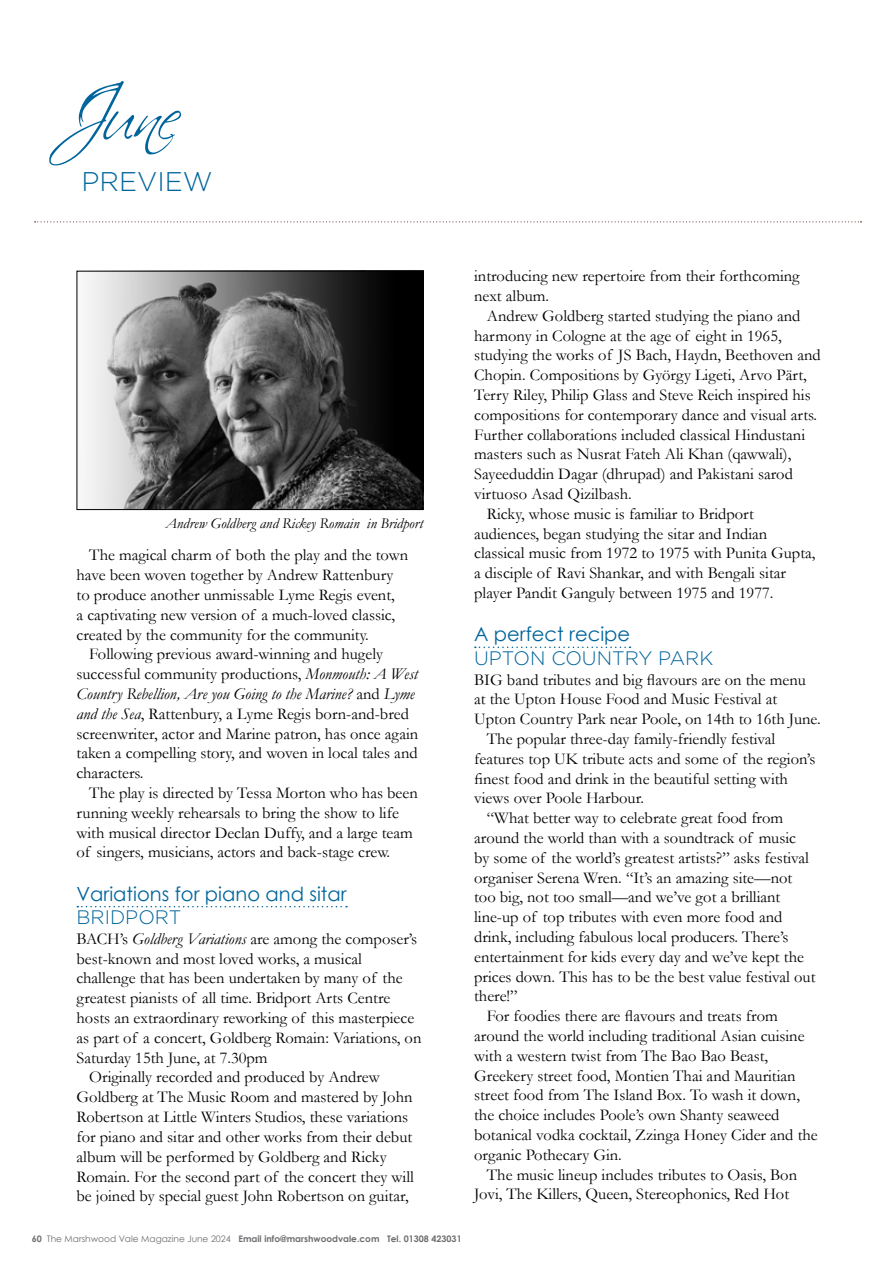
<style>
.page{position:relative;width:893px;height:1263px;background:#fff}
.page>*{position:absolute;margin:0;border:0;box-sizing:border-box;transform-origin:0 0}
.t1{font:90px "Ballroom Waltz";color:#00659c}
.t2{font:300 27px "Gotham";color:#00659c}
.t3{font:19.5px "Century Gothic";color:#00659c}
.t4{font:300 19.5px "Gotham";color:#00659c}
.t5{font:16.5px/19.8px "Garamond";color:#000}
.t6{font:italic 16.5px "Garamond";color:#000}
.t7{font:italic 15px "Garamond";color:#000}
.t8{font:700 9px "Century Gothic";color:#6d6e71}
.s1{font-style:italic}
.s2{font-style:normal}
.s3{font-weight:400}
</style>
<div class="page">
<svg style="left:77px;top:906px;width:270px;height:1px"></svg>
<svg style="left:475px;top:646px;width:155px;height:2px"></svg>
<svg style="left:35px;top:221px;width:827px;height:1px"></svg>
<img style="left:86px;top:273px;width:335px;height:235px">
<div style="left:77px;top:271px;width:346px;height:239px;border:1px solid #000"></div>
<h1 class="t1" style="left:64px;top:56px;width:116px">June</h1>
<h2 class="t2" style="left:81px;top:164px;width:133px">PREVIEW</h2>
<p class="t7" style="left:165px;top:513px;width:259px">Andrew Goldberg and Rickey Romain in Bridport</p>
<p class="t5" style="left:89px;top:545px;width:320px">The magical charm of both the play and the town</p>
<p class="t5" style="left:77px;top:565px;width:318px">have been woven together by Andrew Rattenbury</p>
<p class="t5" style="left:77px;top:584px;width:320px">to produce another unmissable Lyme Regis event,</p>
<p class="t5" style="left:77px;top:604px;width:320px">a captivating new version of a much-loved classic,</p>
<p class="t5" style="left:77px;top:624px;width:294px">created by the community for the community.</p>
<p class="t5" style="left:89px;top:644px;width:295px">Following previous award-winning and hugely</p>
<p class="t5" style="left:77px;top:664px;width:343px">successful community productions, <span class="s1">Monmouth: A West</span></p>
<p class="t6" style="left:77px;top:683px;width:340px">Country Rebellion, Are you Going to the Marine? <span class="s2">and</span> Lyme</p>
<p class="t5" style="left:77px;top:703px;width:334px"><span class="s1">and the Sea</span>, Rattenbury, a Lyme Regis born-and-bred</p>
<p class="t5" style="left:77px;top:723px;width:343px">screenwriter, actor and Marine patron, has once again</p>
<p class="t5" style="left:77px;top:743px;width:343px">taken a compelling story, and woven in local tales and</p>
<p class="t5" style="left:77px;top:763px;width:69px">characters.</p>
<p class="t5" style="left:89px;top:782px;width:330px">The play is directed by Tessa Morton who has been</p>
<p class="t5" style="left:77px;top:802px;width:324px">running weekly rehearsals to bring the show to life</p>
<p class="t5" style="left:77px;top:822px;width:338px">with musical director Declan Duffy, and a large team</p>
<p class="t5" style="left:77px;top:842px;width:315px">of singers, musicians, actors and back-stage crew.</p>
<p class="t3" style="left:77px;top:880px;width:272px">Variations for piano and sitar</p>
<p class="t4" style="left:77px;top:905px;width:106px">BRIDPORT</p>
<p class="t5" style="left:77px;top:928px;width:342px">BACH’s <span class="s1">Goldberg Variations</span> are among the composer’s</p>
<p class="t5" style="left:77px;top:948px;width:287px">best-known and most loved works, a musical</p>
<p class="t5" style="left:77px;top:968px;width:328px">challenge that has been undertaken by many of the</p>
<p class="t5" style="left:77px;top:988px;width:315px">greatest pianists of all time. Bridport Arts Centre</p>
<p class="t5" style="left:77px;top:1007px;width:339px">hosts an extraordinary reworking of this masterpiece</p>
<p class="t5" style="left:77px;top:1027px;width:346px">as part of a concert, Goldberg Romain: Variations, on</p>
<p class="t5" style="left:77px;top:1047px;width:193px">Saturday 15th June, at 7.30pm</p>
<p class="t5" style="left:89px;top:1067px;width:292px">Originally recorded and produced by Andrew</p>
<p class="t5" style="left:77px;top:1087px;width:337px">Goldberg at The Music Room and mastered by John</p>
<p class="t5" style="left:77px;top:1106px;width:333px">Robertson at Little Winters Studios, these variations</p>
<p class="t5" style="left:77px;top:1126px;width:337px">for piano and sitar and other works from their debut</p>
<p class="t5" style="left:77px;top:1146px;width:312px">album will be performed by Goldberg and Ricky</p>
<p class="t5" style="left:77px;top:1166px;width:339px">Romain. For the second part of the concert they will</p>
<p class="t5" style="left:77px;top:1186px;width:334px">be joined by special guest John Robertson on guitar,</p>
<p class="t8" style="left:32px;top:1231px;width:431px">60 <span class="s3">The Marshwood Vale Magazine June 2024</span> Email info@marshwoodvale.com Tel. 01308 423031</p>
<p class="t5" style="left:474px;top:266px;width:327px">introducing new repertoire from their forthcoming next album.</p>
<p class="t5" style="left:487px;top:305px;width:315px">Andrew Goldberg started studying the piano and</p>
<p class="t5" style="left:474px;top:325px;width:309px">harmony in Cologne at the age of eight in 1965,</p>
<p class="t5" style="left:474px;top:345px;width:348px">studying the works of JS Bach, Haydn, Beethoven and</p>
<p class="t5" style="left:474px;top:365px;width:334px">Chopin. Compositions by György Ligeti, Arvo Pärt,</p>
<p class="t5" style="left:474px;top:385px;width:338px">Terry Riley, Philip Glass and Steve Reich inspired his</p>
<p class="t5" style="left:474px;top:404px;width:345px">compositions for contemporary dance and visual arts.</p>
<p class="t5" style="left:474px;top:424px;width:332px">Further collaborations included classical Hindustani</p>
<p class="t5" style="left:474px;top:444px;width:319px">masters such as Nusrat Fateh Ali Khan (qawwali),</p>
<p class="t5" style="left:474px;top:464px;width:320px">Sayeeduddin Dagar (dhrupad) and Pakistani sarod</p>
<p class="t5" style="left:474px;top:484px;width:159px">virtuoso Asad Qizilbash.</p>
<p class="t5" style="left:487px;top:503px;width:269px">Ricky, whose music is familiar to Bridport</p>
<p class="t5" style="left:474px;top:523px;width:295px">audiences, began studying the sitar and Indian</p>
<p class="t5" style="left:474px;top:543px;width:343px">classical music from 1972 to 1975 with Punita Gupta,</p>
<p class="t5" style="left:474px;top:563px;width:313px">a disciple of Ravi Shankar, and with Bengali sitar</p>
<p class="t5" style="left:474px;top:583px;width:301px">player Pandit Ganguly between 1975 and 1977.</p>
<p class="t3" style="left:474px;top:621px;width:158px">A perfect recipe</p>
<p class="t4" style="left:474px;top:645px;width:241px">UPTON COU NTRY PARK</p>
<p class="t5" style="left:474px;top:669px;width:333px">BIG band tributes and big flavours are on the menu</p>
<p class="t5" style="left:474px;top:689px;width:305px">at the Upton House Food and Music Festival at</p>
<p class="t5" style="left:474px;top:709px;width:348px">Upton Country Park near Poole, on 14th to 16th June.</p>
<p class="t5" style="left:487px;top:728px;width:290px">The popular three-day family-friendly festival</p>
<p class="t5" style="left:474px;top:748px;width:343px">features top UK tribute acts and some of the region’s</p>
<p class="t5" style="left:474px;top:768px;width:315px">finest food and drink in the beautiful setting with</p>
<p class="t5" style="left:474px;top:788px;width:172px">views over Poole Harbour.</p>
<p class="t5" style="left:487px;top:808px;width:298px">“What better way to celebrate great food from</p>
<p class="t5" style="left:474px;top:827px;width:323px">around the world than with a soundtrack of music</p>
<p class="t5" style="left:474px;top:847px;width:336px">by some of the world’s greatest artists?” asks festival</p>
<p class="t5" style="left:474px;top:867px;width:320px">organiser Serena Wren. “It’s an amazing site—not</p>
<p class="t5" style="left:474px;top:887px;width:308px">too big, not too small—and we’ve got a brilliant</p>
<p class="t5" style="left:474px;top:907px;width:310px">line-up of top tributes with even more food and</p>
<p class="t5" style="left:474px;top:926px;width:316px">drink, including fabulous local producers. There’s</p>
<p class="t5" style="left:474px;top:946px;width:331px">entertainment for kids every day and we’ve kept the</p>
<p class="t5" style="left:474px;top:966px;width:343px">prices down. This has to be the best value festival out</p>
<p class="t5" style="left:474px;top:986px;width:45px">there!”</p>
<p class="t5" style="left:487px;top:1006px;width:292px">For foodies there are flavours and treats from</p>
<p class="t5" style="left:474px;top:1025px;width:332px">around the world including traditional Asian cuisine</p>
<p class="t5" style="left:474px;top:1045px;width:296px">with a western twist from The Bao Bao Beast,</p>
<p class="t5" style="left:474px;top:1065px;width:323px">Greekery street food, Montien Thai and Mauritian</p>
<p class="t5" style="left:474px;top:1085px;width:327px">street food from The Island Box. To wash it down,</p>
<p class="t5" style="left:474px;top:1105px;width:307px">the choice includes Poole’s own Shanty seaweed</p>
<p class="t5" style="left:474px;top:1124px;width:345px">botanical vodka cocktail, Zzinga Honey Cider and the</p>
<p class="t5" style="left:474px;top:1144px;width:149px">organic Pothecary Gin.</p>
<p class="t5" style="left:487px;top:1164px;width:312px">The music lineup includes tributes to Oasis, Bon</p>
<p class="t5" style="left:474px;top:1184px;width:316px">Jovi, The Killers, Queen, Stereophonics, Red Hot</p>
</div>
